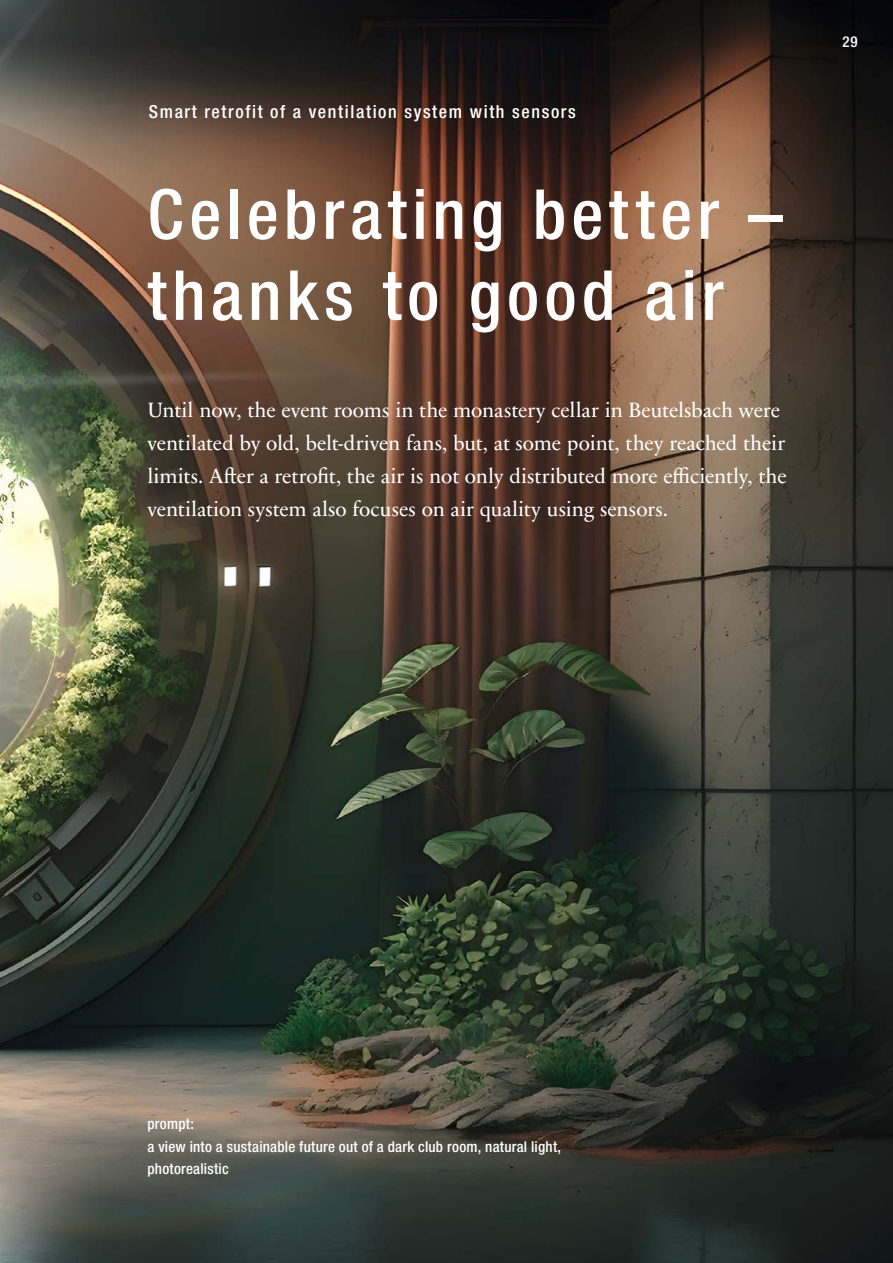
<style>
.page{position:relative;width:893px;height:1263px;background:#fff}
.page>*{position:absolute;margin:0;border:0;box-sizing:border-box;transform-origin:0 0}
.t1{font:500 condensed 69px/81px "Helvetica Neue LT Pro";letter-spacing:.08em;color:#fff}
.t2{font:21px/33px "Sabon Next LT Pro";letter-spacing:-.005em;color:#fff}
.t3{font:500 condensed 18px "Helvetica Neue LT Pro";letter-spacing:.09em;color:#fff}
.t4{font:500 condensed 15px/22.5px "Helvetica Neue LT Pro";letter-spacing:.015em;color:#fff}
</style>
<div class="page">
<img style="left:0;top:0;width:893px;height:1263px">
<p class="t3" style="left:149px;top:101px;width:429px">Smart retrofit of a ventilation system with sensors</p>
<h1 class="t1" style="left:147px;top:173px;width:637px">Celebrating better – thanks to good air</h1>
<p class="t2" style="left:147px;top:392px;width:641px">Until now, the event rooms in the monastery cellar in Beutelsbach were ventilated by old, belt-driven fans, but, at some point, they reached their limits. After a retrofit, the air is not only distributed more efficiently, the ventilation system also focuses on air quality using sensors.</p>
<p class="t4" style="left:842px;top:30px;width:17px">29</p>
<p class="t4" style="left:147px;top:1112px;width:415px">prompt:<br>a view into a sustainable future out of a dark club room, natural light, photorealistic</p>
</div>
